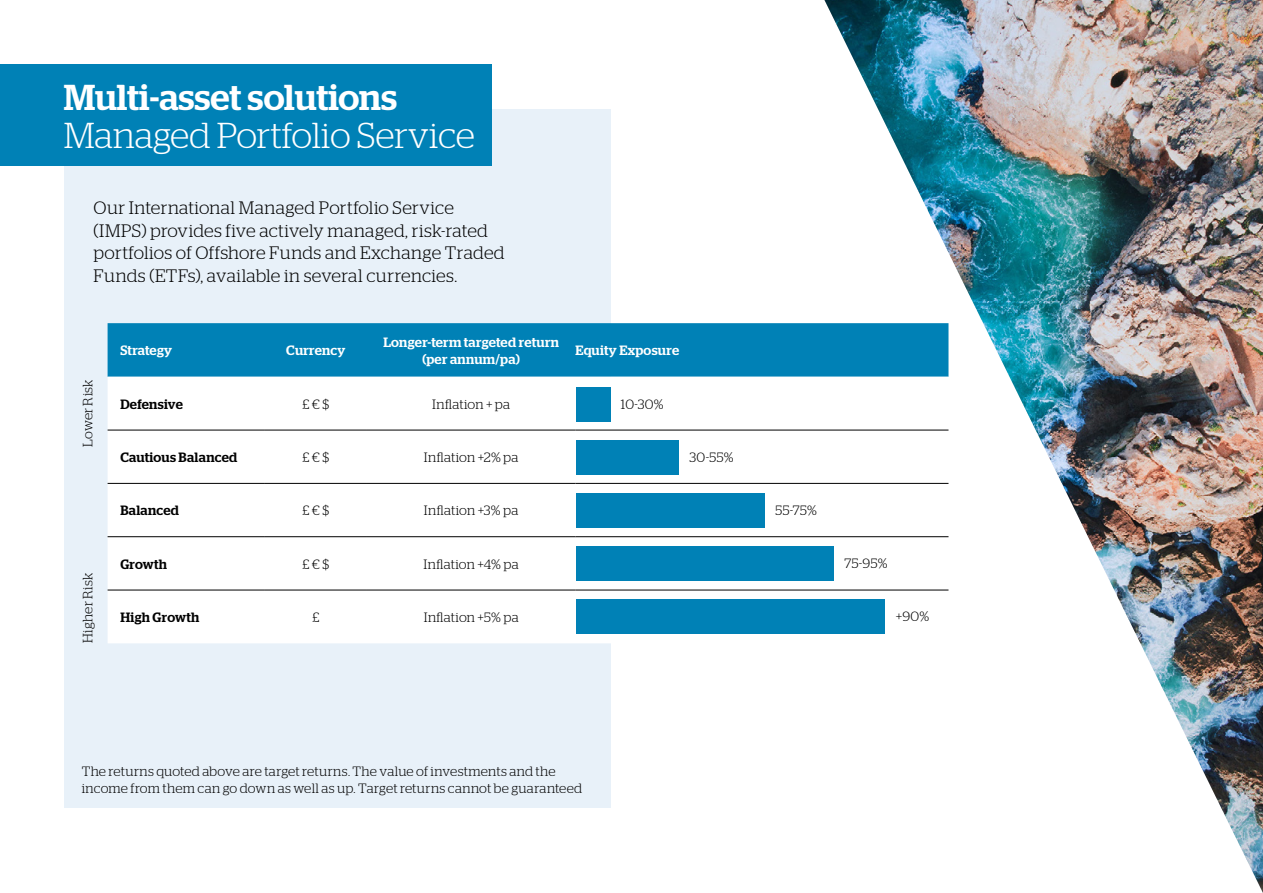
<style>
.page{position:relative;width:1263px;height:893px;background:#fff}
.page>*{position:absolute;margin:0;border:0;box-sizing:border-box;transform-origin:0 0}
.t1{font:300 36px "Stag";letter-spacing:-.005em;color:#fff}
.t2{font:500 36px "Stag";color:#fff}
.t3{font:300 18px/22.5px "Stag";letter-spacing:.015em;color:#000}
.t4{font:300 13.5px/17.2px "Stag";letter-spacing:.02em;color:#000}
.t5{font:500 13.5px/17.2px "Stag";letter-spacing:.025em;color:#fff;text-align:center}
.t6{font:500 13.5px "Stag";letter-spacing:.025em;color:#000}
</style>
<div class="page">
<div style="left:64px;top:110px;width:546px;height:698px;background:#e8f1f9"></div>
<div style="left:0;top:64px;width:492px;height:101px;background:#0081b6"></div>
<div style="left:108px;top:323px;width:716px;height:54px;background:#0081b6"></div>
<div style="left:108px;top:377px;width:716px;height:266px;background:#fff"></div>
<hr style="left:108px;top:430px;width:157px;height:1px;background:#000">
<hr style="left:265px;top:430px;width:102px;height:1px;background:#000">
<hr style="left:367px;top:430px;width:208px;height:1px;background:#000">
<hr style="left:575px;top:430px;width:373px;height:1px;background:#000">
<hr style="left:108px;top:483px;width:157px;height:1px;background:#000">
<hr style="left:265px;top:483px;width:102px;height:1px;background:#000">
<hr style="left:367px;top:483px;width:208px;height:1px;background:#000">
<hr style="left:575px;top:483px;width:373px;height:1px;background:#000">
<hr style="left:108px;top:536px;width:157px;height:1px;background:#000">
<hr style="left:265px;top:536px;width:102px;height:1px;background:#000">
<hr style="left:367px;top:536px;width:208px;height:1px;background:#000">
<hr style="left:575px;top:536px;width:373px;height:1px;background:#000">
<hr style="left:108px;top:590px;width:157px;height:1px;background:#000">
<hr style="left:265px;top:590px;width:102px;height:1px;background:#000">
<hr style="left:367px;top:590px;width:208px;height:1px;background:#000">
<hr style="left:575px;top:590px;width:373px;height:1px;background:#000">
<img style="left:824px;top:0;width:439px;height:893px">
<div style="left:576px;top:387px;width:34px;height:34px;background:#0081b6"></div>
<div style="left:576px;top:440px;width:103px;height:34px;background:#0081b6"></div>
<div style="left:576px;top:493px;width:189px;height:34px;background:#0081b6"></div>
<div style="left:576px;top:546px;width:257px;height:34px;background:#0081b6"></div>
<div style="left:576px;top:599px;width:309px;height:34px;background:#0081b6"></div>
<h1 class="t2" style="left:64px;top:76px;width:335px">Multi-asset solutions</h1>
<h1 class="t1" style="left:64px;top:115px;width:413px">Managed Portfolio Service</h1>
<h2 class="t3" style="left:94px;top:197px;width:413px">Our International Managed Portfolio Service (IMPS) provides five actively managed, risk-rated portfolios of Offshore Funds and Exchange Traded Funds (ETFs), available in several currencies.</h2>
<p class="t4" style="left:79px;top:447px;width:69px;rotate:-90deg">Lower Risk</p>
<p class="t4" style="left:79px;top:643px;width:72px;rotate:-90deg">Higher Risk</p>
<p class="t5" style="left:120px;top:342px;width:53px">Strategy</p>
<p class="t5" style="left:286px;top:342px;width:61px">Currency</p>
<p class="t5" style="left:383px;top:333px;width:177px">Longer-term targeted return (per annum/pa)</p>
<p class="t5" style="left:575px;top:342px;width:105px">Equity Exposure</p>
<p class="t6" style="left:120px;top:396px;width:64px">Defensive</p>
<p class="t4" style="left:302px;top:395px;width:28px">£ € $</p>
<p class="t4" style="left:432px;top:395px;width:79px">Inflation + pa</p>
<p class="t4" style="left:621px;top:396px;width:44px">10-30%</p>
<p class="t6" style="left:120px;top:449px;width:118px">Cautious Balanced</p>
<p class="t4" style="left:302px;top:449px;width:28px">£ € $</p>
<p class="t4" style="left:424px;top:449px;width:96px">Inflation +2% pa</p>
<p class="t4" style="left:689px;top:449px;width:46px">30-55%</p>
<p class="t6" style="left:120px;top:503px;width:60px">Balanced</p>
<p class="t4" style="left:302px;top:502px;width:28px">£ € $</p>
<p class="t4" style="left:424px;top:502px;width:96px">Inflation +3% pa</p>
<p class="t6" style="left:120px;top:556px;width:48px">Growth</p>
<p class="t4" style="left:302px;top:555px;width:28px">£ € $</p>
<p class="t4" style="left:424px;top:555px;width:97px">Inflation +4% pa</p>
<p class="t6" style="left:120px;top:609px;width:81px">High Growth</p>
<p class="t4" style="left:312px;top:609px;width:8px">£</p>
<p class="t4" style="left:424px;top:609px;width:96px">Inflation +5% pa</p>
<p class="t4" style="left:775px;top:502px;width:43px">55-75%</p>
<p class="t4" style="left:844px;top:555px;width:44px">75-95%</p>
<p class="t4" style="left:896px;top:608px;width:35px">+90%</p>
<p class="t4" style="left:82px;top:762px;width:502px">The returns quoted above are target returns. The value of investments and the income from them can go down as well as up. Target returns cannot be guaranteed</p>
</div>
